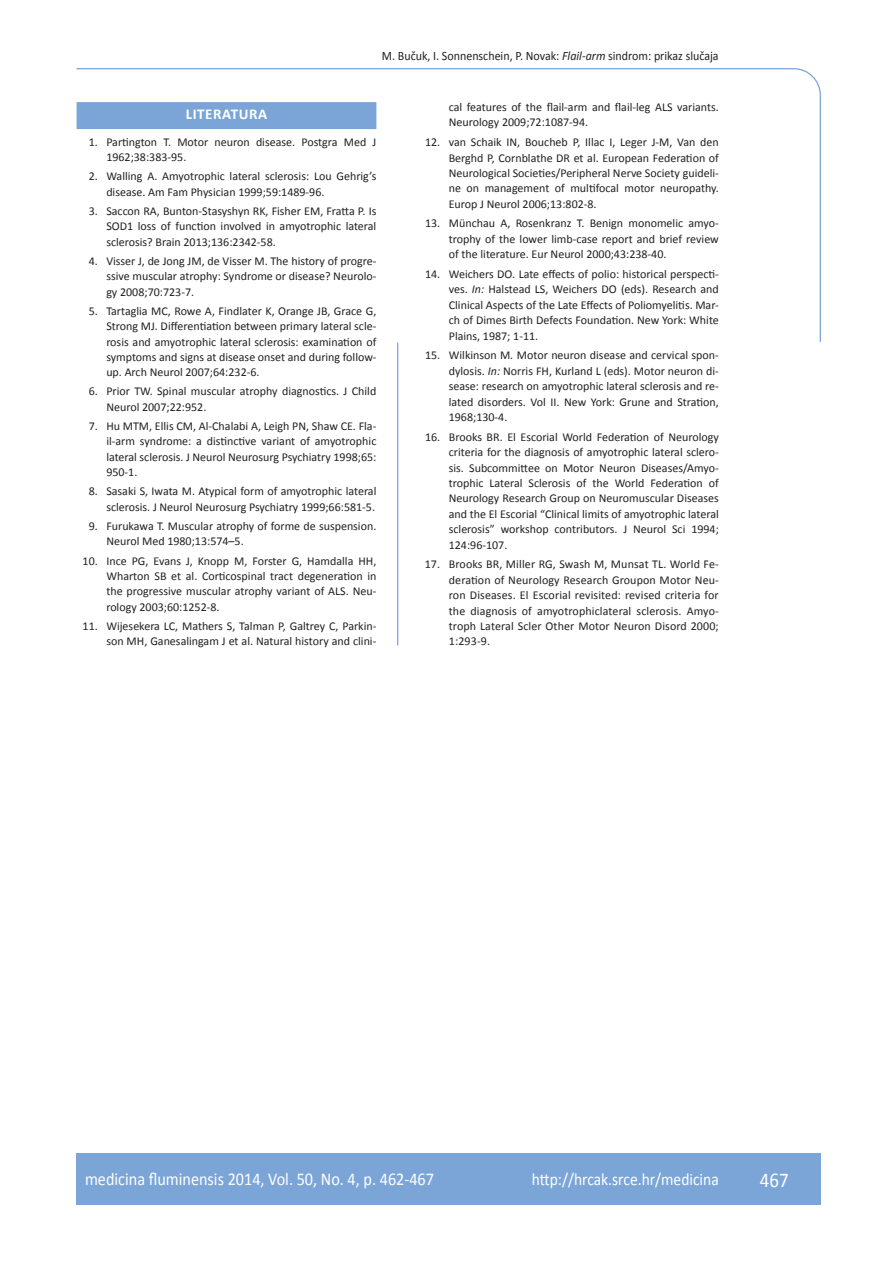
<style>
.page{position:relative;width:889px;height:1268px;background:#fff}
.page>*{position:absolute;margin:0;border:0;box-sizing:border-box;transform-origin:0 0}
.t1{font:21px "Calibri";color:#fff;scale:.9 1}
.t2{font:18px "Calibri";color:#fff;scale:.9 1}
.t3{font:17.25px "Calibri";color:#fff;scale:.9 1}
.t4{font:700 15px "Calibri";letter-spacing:.04em;color:#fff}
.t5{font:12.75px "Calibri";color:#231f20;scale:.94 1}
.t6{font:12px/15.5px "Calibri";color:#231f20;text-align:justify}
.s1{font-style:italic}
</style>
<div class="page">
<svg style="left:76px;top:68px;width:745px;height:275px"></svg>
<hr style="left:397px;top:342px;width:1px;height:303px;background:#7ca5d7">
<div style="left:77px;top:1152px;width:744px;height:51px;background:#7ca5d7"></div>
<div style="left:77px;top:102px;width:299px;height:27px;background:#7ca5d7"></div>
<p class="t5" style="left:382px;top:47px;width:360px">M. Bučuk, I. Sonnenschein, P. Novak: <span class="s1">Flail-arm</span> sindrom: prikaz slučaja</p>
<p class="t4" style="left:186px;top:105px;width:83px">LITERATURA</p>
<p class="t6" style="left:106px;top:133px;width:271px;text-indent:-18px">1. Partington T. Motor neuron disease. Postgra Med J<br>1962;38:383-95.</p>
<p class="t6" style="left:106px;top:168px;width:271px;text-indent:-18px">2. Walling A. Amyotrophic lateral sclerosis: Lou Gehrig’s disease. Am Fam Physician 1999;59:1489-96.</p>
<p class="t6" style="left:106px;top:203px;width:271px;text-indent:-18px">3. Saccon RA, Bunton-Stasyshyn RK, Fisher EM, Fratta P. Is SOD1 loss of function involved in amyotrophic lateral sclerosis? Brain 2013;136:2342-58.</p>
<p class="t6" style="left:106px;top:253px;width:271px;text-indent:-18px">4. Visser J, de Jong JM, de Visser M. The history of progre&shy;ssive muscular atrophy: Syndrome or disease? Neurolo&shy;gy 2008;70:723-7.</p>
<p class="t6" style="left:106px;top:303px;width:271px;text-indent:-18px">5. Tartaglia MC, Rowe A, Findlater K, Orange JB, Grace G, Strong MJ. Differentiation between primary lateral scle&shy;rosis and amyotrophic lateral sclerosis: examination of symptoms and signs at disease onset and during follow&shy;up. Arch Neurol 2007;64:232-6.</p>
<p class="t6" style="left:106px;top:383px;width:271px;text-indent:-18px">6. Prior TW. Spinal muscular atrophy diagnostics. J Child<br>Neurol 2007;22:952.</p>
<p class="t6" style="left:106px;top:418px;width:272px;text-indent:-18px">7. Hu MTM, Ellis CM, Al-Chalabi A, Leigh PN, Shaw CE. Fla&shy;il-arm syndrome: a distinctive variant of amyotrophic lateral sclerosis. J Neurol Neurosurg Psychiatry 1998;65:<br>950-1.</p>
<p class="t6" style="left:89px;top:483px;width:289px;text-align:right">8. Sasaki S, Iwata M. Atypical form of amyotrophic lateral sclerosis. J Neurol Neurosurg Psychiatry 1999;66:581-5.</p>
<p class="t6" style="left:106px;top:518px;width:271px;text-indent:-18px">9. Furukawa T. Muscular atrophy of forme de suspension.<br>Neurol Med 1980;13:574–5.</p>
<p class="t6" style="left:106px;top:552px;width:271px;text-indent:-24px">10. Ince PG, Evans J, Knopp M, Forster G, Hamdalla HH, Wharton SB et al. Corticospinal tract degeneration in the progressive muscular atrophy variant of ALS. Neu&shy;rology 2003;60:1252-8.</p>
<p class="t6" style="left:83px;top:617px;width:295px;text-align:right">11. Wijesekera LC, Mathers S, Talman P, Galtrey C, Parkin&shy;son MH, Ganesalingam J et al. Natural history and clini-</p>
<p class="t6" style="left:449px;top:99px;width:271px">cal features of the flail-arm and flail-leg ALS variants.<br>Neurology 2009;72:1087-94.</p>
<p class="t6" style="left:449px;top:134px;width:271px;text-indent:-24px">12. van Schaik IN, Boucheb P, Illac I, Leger J-M, Van den Berghd P, Cornblathe DR et al. European Federation of Neurological Societies/Peripheral Nerve Society guideli&shy;ne on management of multifocal motor neuropathy.<br>Europ J Neurol 2006;13:802-8.</p>
<p class="t6" style="left:449px;top:215px;width:271px;text-indent:-24px">13. Münchau A, Rosenkranz T. Benign monomelic amyo&shy;trophy of the lower limb-case report and brief review of the literature. Eur Neurol 2000;43:238-40.</p>
<p class="t6" style="left:449px;top:266px;width:271px;text-indent:-24px">14. Weichers DO. Late effects of polio: historical perspecti&shy;ves. <span class="s1">In:</span> Halstead LS, Weichers DO (eds). Research and Clinical Aspects of the Late Effects of Poliomyelitis. Mar&shy;ch of Dimes Birth Defects Foundation. New York: White Plains, 1987; 1-11.</p>
<p class="t6" style="left:449px;top:347px;width:272px;text-indent:-24px">15. Wilkinson M<span class="s1">.</span> Motor neuron disease and cervical spon&shy;dylosis. <span class="s1">In:</span> Norris FH, Kurland L (eds). Motor neuron di&shy;sease: research on amyotrophic lateral sclerosis and re&shy;lated disorders. Vol II. New York: Grune and Stration, 1968;130-4.</p>
<p class="t6" style="left:449px;top:428px;width:272px;text-indent:-24px">16. Brooks BR. El Escorial World Federation of Neurology criteria for the diagnosis of amyotrophic lateral sclero&shy;sis. Subcommittee on Motor Neuron Diseases/Amyo&shy;trophic Lateral Sclerosis of the World Federation of Neurology Research Group on Neuromuscular Diseases and the El Escorial “Clinical limits of amyotrophic lateral sclerosis” workshop contributors. J Neurol Sci 1994; 124:96-107.</p>
<p class="t6" style="left:449px;top:556px;width:271px;text-indent:-24px">17. Brooks BR, Miller RG, Swash M, Munsat TL. World Fe&shy;deration of Neurology Research Groupon Motor Neu&shy;ron Diseases. El Escorial revisited: revised criteria for the diagnosis of amyotrophiclateral sclerosis. Amyo&shy;troph Lateral Scler Other Motor Neuron Disord 2000; 1:293-9.</p>
<h2 class="t2" style="left:85px;top:1167px;width:389px">medicina fluminensis 2014, Vol. 50, No. 4, p. 462-467</h2>
<h3 class="t3" style="left:532px;top:1168px;width:209px">http://hrcak.srce.hr/medicina</h3>
<h1 class="t1" style="left:760px;top:1166px;width:33px">467</h1>
</div>
